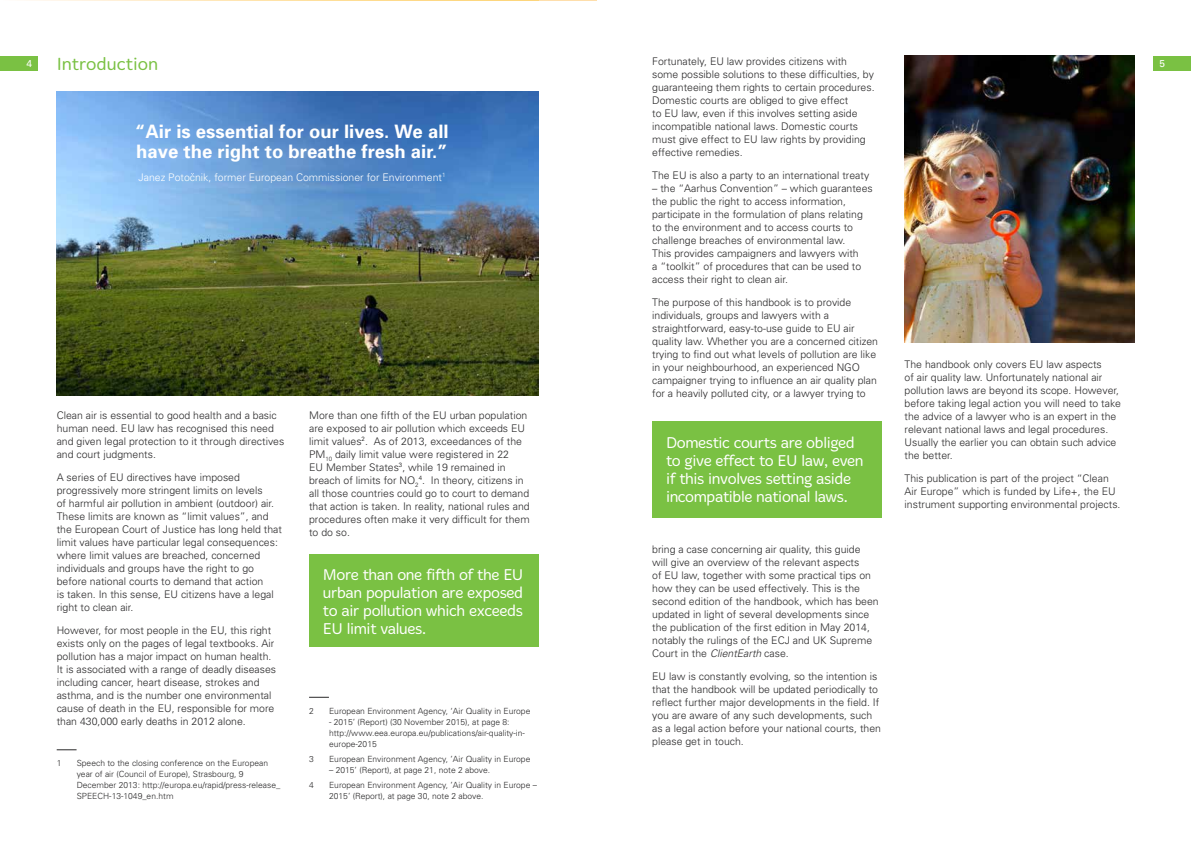
<style>
.page{position:relative;width:1191px;height:842px;background:#fff}
.page>*{position:absolute;margin:0;border:0;box-sizing:border-box;transform-origin:0 0}
.t1{font:700 18.5px/20px "Univers";color:#fff}
.t2{font:300 18px "Merge";color:#7ac143}
.t3{font:300 16px/18px "Merge";letter-spacing:-.025em;color:#fff;text-align:justify}
.t4{font:300 10.5px/13px "Univers";color:#292829}
.t5{font:300 10.5px "Univers";color:#fff}
.t6{font:10px "Univers";color:#fff}
.t7{font:300 8.5px/11px "Univers";color:#292829}
.s1{font-style:italic}
</style>
<div class="page">
<div style="left:1153px;top:57px;width:38px;height:14px;background:#7ac143"></div>
<div style="left:0;top:57px;width:38px;height:14px;background:#7ac143"></div>
<hr style="left:0;top:0;width:596px;height:1px;background:#fedeab">
<svg style="left:57px;top:750px;width:20px;height:1px"></svg>
<svg style="left:309px;top:697px;width:20px;height:1px"></svg>
<svg style="left:0;top:0;width:539px;height:1px"></svg>
<img style="left:57px;top:91px;width:482px;height:304px">
<div style="left:309px;top:554px;width:230px;height:93px;background:#7ac143"></div>
<div style="left:652px;top:421px;width:230px;height:96px;background:#7ac143"></div>
<img style="left:904px;top:56px;width:230px;height:286px">
<h2 class="t2" style="left:57px;top:54px;width:103px">Introduction</h2>
<p class="t4" style="left:652px;top:55px;width:224px">Fortunately, EU law provides citizens with some possible solutions to these difficulties, by guaranteeing them rights to certain procedures.<br>Domestic courts are obliged to give effect<br>to EU law, even if this involves setting aside incompatible national laws. Domestic courts must give effect to EU law rights by providing effective remedies.</p>
<p class="t4" style="left:652px;top:169px;width:219px">The EU is also a party to an international treaty</p>
<p class="t4" style="left:652px;top:182px;width:222px">– the “Aarhus Convention” – which guarantees the public the right to access information, participate in the formulation of plans relating to the environment and to access courts to challenge breaches of environmental law.<br>This provides campaigners and lawyers with<br>a “toolkit” of procedures that can be used to access their right to clean air.</p>
<p class="t4" style="left:652px;top:296px;width:227px">The purpose of this handbook is to provide individuals, groups and lawyers with a straightforward, easy-to-use guide to EU air quality law. Whether you are a concerned citizen trying to find out what levels of pollution are like in your neighbourhood, an experienced NGO campaigner trying to influence an air quality plan for a heavily polluted city, or a lawyer trying to</p>
<p class="t6" style="left:26px;top:58px;width:7px">4</p>
<p class="t6" style="left:1159px;top:58px;width:7px">5</p>
<h1 class="t1" style="left:135px;top:121px;width:315px">“Air is essential for our lives. We all have the right to breathe fresh air.”</h1>
<p class="t5" style="left:138px;top:170px;width:308px">Janez Potocnik, former European Commissioner for Environment<sup>1</sup></p>
<p class="t4" style="left:904px;top:357px;width:218px">The handbook only covers EU law aspects<br>of air quality law. Unfortunately national air pollution laws are beyond its scope. However, before taking legal action you will need to take the advice of a lawyer who is an expert in the relevant national laws and legal procedures.<br>Usually the earlier you can obtain such advice the better.</p>
<p class="t4" style="left:904px;top:471px;width:217px">This publication is part of the project “Clean<br>Air Europe” which is funded by Life+, the EU instrument supporting environmental projects.</p>
<p class="t4" style="left:57px;top:408px;width:229px">Clean air is essential to good health and a basic human need. EU law has recognised this need and given legal protection to it through directives and court judgments.</p>
<p class="t4" style="left:57px;top:470px;width:227px">A series of EU directives have imposed progressively more stringent limits on levels<br>of harmful air pollution in ambient (outdoor) air.<br>These limits are known as “limit values”, and the European Court of Justice has long held that limit values have particular legal consequences: where limit values are breached, concerned individuals and groups have the right to go before national courts to demand that action<br>is taken. In this sense, EU citizens have a legal right to clean air.</p>
<p class="t4" style="left:57px;top:623px;width:221px">However, for most people in the EU, this right exists only on the pages of legal textbooks. Air pollution has a major impact on human health.<br>It is associated with a range of deadly diseases including cancer, heart disease, strokes and asthma, and is the number one environmental cause of death in the EU, responsible for more than 430,000 early deaths in 2012 alone.</p>
<p class="t7" style="left:57px;top:758px;width:6px">1</p>
<p class="t7" style="left:77px;top:758px;width:205px">Speech to the closing conference on the European year of air (Council of Europe), Strasbourg, 9<br>December 2013: http://europa.eu/rapid/press-release_ SPEECH-13-1049_en.htm</p>
<p class="t4" style="left:309px;top:408px;width:222px">More than one fifth of the EU urban population are exposed to air pollution which exceeds EU limit values<sup>2</sup>. As of 2013, exceedances of the PM<sub>10</sub> daily limit value were registered in 22<br>EU Member States<sup>3</sup>, while 19 remained in breach of limits for NO<sub>2</sub><sup>4</sup>. In theory, citizens in all those countries could go to court to demand that action is taken. In reality, national rules and procedures often make it very difficult for them to do so.</p>
<h3 class="t3" style="left:666px;top:434px;width:199px;text-align:left">Domestic courts are obliged to give effect to EU law, even if this involves setting aside incompatible national laws.</h3>
<p class="t4" style="left:652px;top:543px;width:228px">bring a case concerning air quality, this guide will give an overview of the relevant aspects<br>of EU law, together with some practical tips on how they can be used effectively. This is the second edition of the handbook, which has been updated in light of several developments since the publication of the first edition in May 2014, notably the rulings of the ECJ and UK Supreme Court in the <span class="s1">ClientEarth</span> case.</p>
<p class="t4" style="left:652px;top:670px;width:230px">EU law is constantly evolving, so the intention is that the handbook will be updated periodically to reflect further major developments in the field. If you are aware of any such developments, such as a legal action before your national courts, then please get in touch.</p>
<h3 class="t3" style="left:323px;top:565px;width:202px">More than one fifth of the EU urban population are exposed to air pollution which exceeds EU limit values.</h3>
<p class="t7" style="left:309px;top:705px;width:6px">2</p>
<p class="t7" style="left:329px;top:705px;width:203px">European Environment Agency, ‘Air Quality in Europe</p>
<p class="t7" style="left:329px;top:716px;width:197px">- 2015’ (Report) (30 November 2015), at page 8: http://www.eea.europa.eu/publications/air-quality-in&shy;europe-2015</p>
<p class="t7" style="left:309px;top:754px;width:6px">3</p>
<p class="t7" style="left:329px;top:754px;width:203px">European Environment Agency, ’Air Quality in Europe</p>
<p class="t7" style="left:329px;top:765px;width:163px">– 2015’ (Report), at page 21, note 2 above.</p>
<p class="t7" style="left:309px;top:780px;width:6px">4</p>
<p class="t7" style="left:329px;top:780px;width:209px">European Environment Agency, ’Air Quality in Europe –<br>2015’ (Report), at page 30, note 2 above.</p>
</div>
